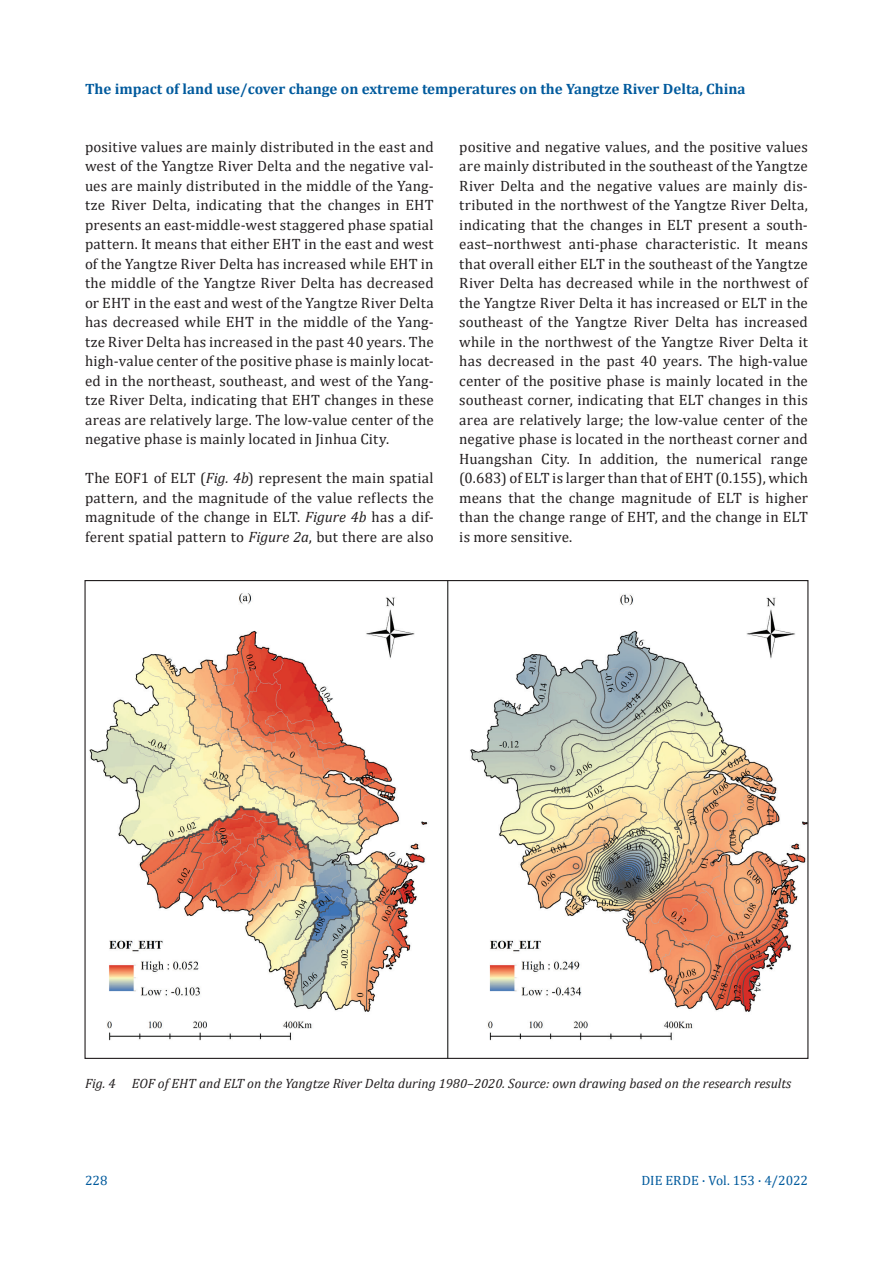
<style>
.page{position:relative;width:893px;height:1263px;background:#fff}
.page>*{position:absolute;margin:0;border:0;box-sizing:border-box;transform-origin:0 0}
.t1{font:15px/19.5px "Cambria";letter-spacing:.01em;color:#231f20;text-align:justify}
.t2{font:700 15px "Cambria";color:#015a9d}
.t3{font:italic 13.5px "Cambria";color:#231f20}
.t4{font:13.5px "Cambria";letter-spacing:-.005em;color:#015a9d}
.s1{font-style:italic}
</style>
<div class="page">
<img style="left:89px;top:582px;width:717px;height:475px">
<p class="t2" style="left:85px;top:78px;width:662px">The impact of land use/cover change on extreme temperatures on the Yangtze River Delta, China</p>
<p class="t1" style="left:85px;top:137px;width:350px">positive values are mainly distributed in the east and west of the Yangtze River Delta and the negative val&shy;ues are mainly distributed in the middle of the Yang&shy;tze River Delta, indicating that the changes in EHT presents an east-middle-west staggered phase spatial pattern. It means that either EHT in the east and west of the Yangtze River Delta has increased while EHT in the middle of the Yangtze River Delta has decreased or EHT in the east and west of the Yangtze River Delta has decreased while EHT in the middle of the Yang&shy;tze River Delta has increased in the past 40 years. The high-value center of the positive phase is mainly locat&shy;ed in the northeast, southeast, and west of the Yang&shy;tze River Delta, indicating that EHT changes in these areas are relatively large. The low-value center of the negative phase is mainly located in Jinhua City.</p>
<p class="t1" style="left:85px;top:468px;width:350px">The EOF1 of ELT (<span class="s1">Fig. 4b</span>) represent the main spatial pattern, and the magnitude of the value reflects the magnitude of the change in ELT. <span class="s1">Figure 4b</span> has a dif&shy;ferent spatial pattern to <span class="s1">Figure 2a</span>, but there are also</p>
<p class="t1" style="left:459px;top:137px;width:350px">positive and negative values, and the positive values are mainly distributed in the southeast of the Yangtze River Delta and the negative values are mainly dis&shy;tributed in the northwest of the Yangtze River Delta, indicating that the changes in ELT present a south&shy;east–northwest anti-phase characteristic. It means that overall either ELT in the southeast of the Yangtze River Delta has decreased while in the northwest of the Yangtze River Delta it has increased or ELT in the southeast of the Yangtze River Delta has increased while in the northwest of the Yangtze River Delta it has decreased in the past 40 years. The high-value center of the positive phase is mainly located in the southeast corner, indicating that ELT changes in this area are relatively large; the low-value center of the negative phase is located in the northeast corner and Huangshan City. In addition, the numerical range (0.683) of ELT is larger than that of EHT (0.155), which means that the change magnitude of ELT is higher than the change range of EHT, and the change in ELT is more sensitive.</p>
<p class="t3" style="left:85px;top:1073px;width:708px">Fig. 4 EOF of EHT and ELT on the Yangtze River Delta during 1980–2020. Source: own drawing based on the research results</p>
<p class="t4" style="left:85px;top:1172px;width:24px">228</p>
<p class="t4" style="left:641px;top:1172px;width:168px">DIE ERDE · Vol. 153 · 4/2022</p>
</div>
